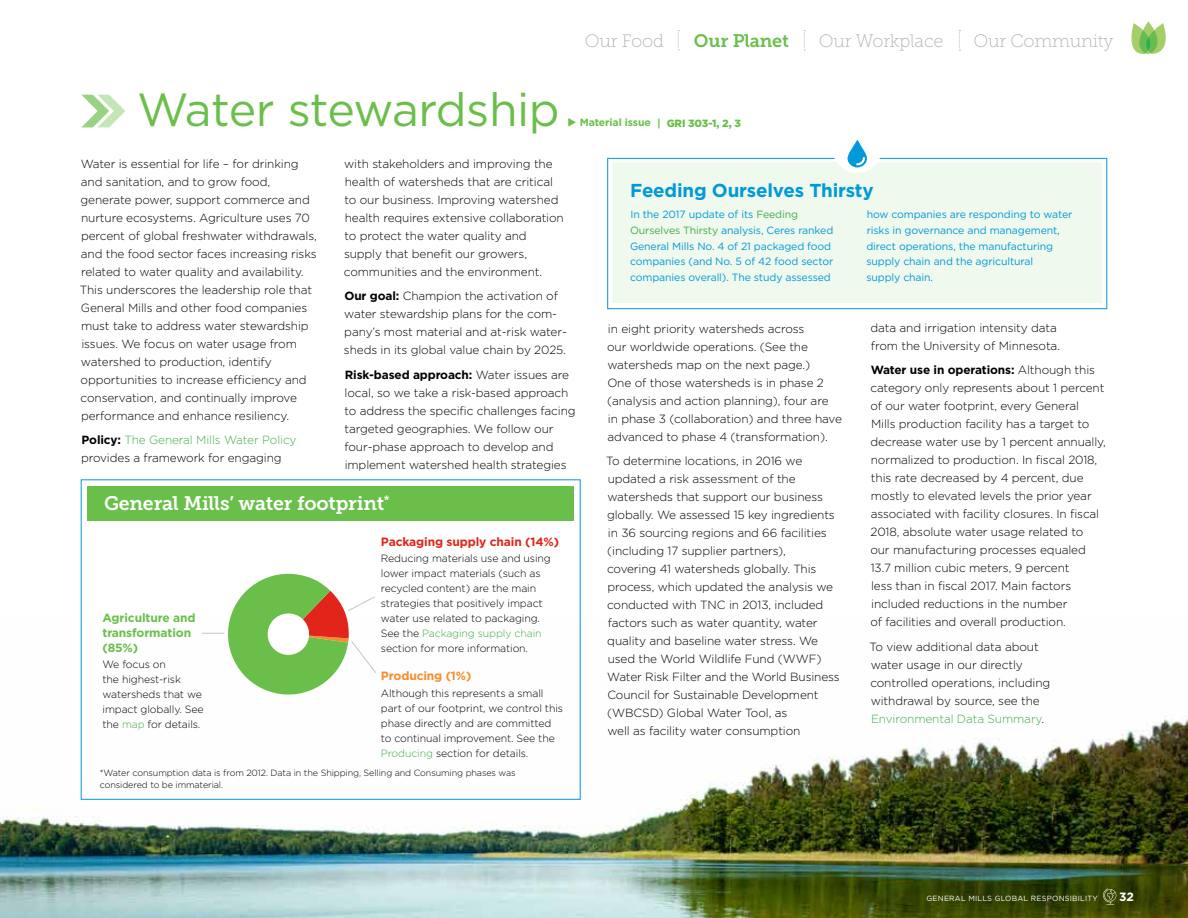
<style>
.page{position:relative;width:1188px;height:918px;background:#fff}
.page>*{position:absolute;margin:0;border:0;box-sizing:border-box;transform-origin:0 0}
.t1{font:46.5px "Gotham";letter-spacing:-.02em;color:#6abf4b}
.t2{font:19.5px "Museo Slab 700";letter-spacing:-.01em;color:#fff}
.t3{font:700 18.75px "Gotham";letter-spacing:-.01em;color:#0099d9}
.t4{font:18px "Museo Slab 100";letter-spacing:-.01em;color:#b1b3b6}
.t5{font:18px "Museo Slab 700";letter-spacing:-.01em;color:#6abf4b}
.t6{font:700 12px/15px "Gotham";letter-spacing:-.01em;color:#6abf4b}
.t7{font:700 12px "Gotham";letter-spacing:-.01em;color:#e1251b}
.t8{font:700 12px "Gotham";letter-spacing:-.01em;color:#f88d2b}
.t9{font:700 12px "Gotham";color:#fff}
.t10{font:300 11.85px/18px "Gotham";letter-spacing:-.01em;color:#000}
.t11{font:300 10.5px/15px "Gotham";letter-spacing:-.01em;color:#000}
.t12{font:10.5px/15.8px "Gotham";letter-spacing:-.01em;color:#0099d9}
.t13{font:700 10.5px "Gotham";letter-spacing:-.01em;color:#6abf4b}
.t14{font:300 9px/12px "Gotham";letter-spacing:-.01em;color:#000}
.t15{font:7.5px "Gotham";letter-spacing:.03em;color:#fff}
.s1{font-weight:900}
.s2{font-weight:700}
.s3{color:#41ad49}
</style>
<div class="page">
<img style="left:0;top:620px;width:1188px;height:298px">
<svg style="left:202px;top:573px;width:175px;height:126px"></svg>
<div style="left:88px;top:486px;width:486px;height:35px;background:#6abf4b"></div>
<div style="left:81px;top:480px;width:499px;height:320px;border:1px solid #0099d9"></div>
<div style="left:608px;top:158px;width:499px;height:151px;border:1px solid #0099d9"></div>
<div style="left:613px;top:163px;width:489px;height:140px;background:#f0f9ed"></div>
<div style="left:833px;top:124px;width:49px;height:49px;background:#fff;border-radius:50%"></div>
<svg style="left:848px;top:140px;width:19px;height:27px"></svg>
<svg style="left:82px;top:95px;width:43px;height:32px"></svg>
<svg style="left:1103px;top:888px;width:13px;height:17px"></svg>
<svg style="left:959px;top:30px;width:1px;height:20px"></svg>
<svg style="left:804px;top:30px;width:1px;height:20px"></svg>
<svg style="left:678px;top:30px;width:1px;height:20px"></svg>
<svg style="left:1131px;top:21px;width:35px;height:34px"></svg>
<h3 class="t4" style="left:585px;top:31px;width:81px">Our Food</h3>
<h3 class="t5" style="left:694px;top:30px;width:96px">Our Planet</h3>
<h3 class="t4" style="left:819px;top:31px;width:126px">Our Workplace</h3>
<h3 class="t4" style="left:974px;top:31px;width:141px">Our Community</h3>
<h1 class="t1" style="left:137px;top:80px;width:424px">Water stewardship</h1>
<p class="t13" style="left:568px;top:115px;width:175px">◆ Material issue | <span class="s1">GRI 303-1, 2, 3</span></p>
<p class="t10" style="left:80px;top:154px;width:239px">Water is essential for life – for drinking and sanitation, and to grow food, generate power, support commerce and nurture ecosystems. Agriculture uses 70 percent of global freshwater withdrawals, and the food sector faces increasing risks related to water quality and availability.<br>This underscores the leadership role that General Mills and other food companies must take to address water stewardship issues. We focus on water usage from watershed to production, identify opportunities to increase efficiency and conservation, and continually improve performance and enhance resiliency.</p>
<p class="t10" style="left:81px;top:431px;width:217px"><span class="s2">Policy:</span> <span class="s3">The General Mills Water Policy </span>provides a framework for engaging</p>
<p class="t10" style="left:344px;top:154px;width:221px">with stakeholders and improving the health of watersheds that are critical to our business. Improving watershed health requires extensive collaboration to protect the water quality and supply that benefit our growers, communities and the environment.</p>
<p class="t10" style="left:344px;top:287px;width:224px"><span class="s2">Our goal:</span> Champion the activation of water stewardship plans for the com&shy;pany’s most material and at-risk water&shy;sheds in its global value chain by 2025.</p>
<p class="t10" style="left:344px;top:366px;width:233px"><span class="s2">Risk-based approach:</span> Water issues are local, so we take a risk-based approach to address the specific challenges facing targeted geographies. We follow our four-phase approach to develop and implement watershed health strategies</p>
<h2 class="t2" style="left:104px;top:492px;width:287px">General Mills’ water footprint<sup>*</sup></h2>
<p class="t7" style="left:381px;top:534px;width:180px">Packaging supply chain (14%)</p>
<p class="t11" style="left:381px;top:551px;width:171px">Reducing materials use and using lower impact materials (such as recycled content) are the main strategies that positively impact water use related to packaging.<br>See the <span class="s3">Packaging supply chain </span>section for more information.</p>
<p class="t6" style="left:103px;top:610px;width:95px">Agriculture and transformation (85%)</p>
<p class="t11" style="left:103px;top:657px;width:103px">We focus on<br>the highest-risk watersheds that we impact globally. See the <span class="s3">map</span> for details.</p>
<p class="t8" style="left:381px;top:668px;width:92px">Producing (1%)</p>
<p class="t11" style="left:381px;top:685px;width:184px">Although this represents a small part of our footprint, we control this phase directly and are committed to continual improvement. See the <span class="s3">Producing</span> section for details.</p>
<p class="t14" style="left:100px;top:766px;width:417px">*Water consumption data is from 2012. Data in the Shipping, Selling and Consuming phases was considered to be immaterial.</p>
<h3 class="t3" style="left:630px;top:178px;width:245px">Feeding Ourselves Thirsty</h3>
<p class="t12" style="left:630px;top:206px;width:205px">In the 2017 update of its <span class="s3">Feeding Ourselves Thirsty</span> analysis, Ceres ranked General Mills No. 4 of 21 packaged food companies (and No. 5 of 42 food sector companies overall). The study assessed</p>
<p class="t12" style="left:866px;top:206px;width:208px">how companies are responding to water risks in governance and management, direct operations, the manufacturing supply chain and the agricultural<br>supply chain.</p>
<p class="t10" style="left:607px;top:319px;width:236px">in eight priority watersheds across<br>our worldwide operations. (See the watersheds map on the next page.)<br>One of those watersheds is in phase 2 (analysis and action planning), four are<br>in phase 3 (collaboration) and three have advanced to phase 4 (transformation).</p>
<p class="t10" style="left:606px;top:452px;width:235px">To determine locations, in 2016 we updated a risk assessment of the watersheds that support our business globally. We assessed 15 key ingredients in 36 sourcing regions and 66 facilities (including 17 supplier partners),<br>covering 41 watersheds globally. This process, which updated the analysis we conducted with TNC in 2013, included factors such as water quantity, water quality and baseline water stress. We used the World Wildlife Fund (WWF)<br>Water Risk Filter and the World Business Council for Sustainable Development (WBCSD) Global Water Tool, as<br>well as facility water consumption</p>
<p class="t10" style="left:871px;top:318px;width:191px">data and irrigation intensity data from the University of Minnesota.</p>
<p class="t10" style="left:870px;top:361px;width:237px"><span class="s2">Water use in operations:</span> Although this category only represents about 1 percent of our water footprint, every General Mills production facility has a target to decrease water use by 1 percent annually, normalized to production. In fiscal 2018, this rate decreased by 4 percent, due mostly to elevated levels the prior year associated with facility closures. In fiscal 2018, absolute water usage related to<br>our manufacturing processes equaled 13.7 million cubic meters, 9 percent<br>less than in fiscal 2017. Main factors included reductions in the number<br>of facilities and overall production.</p>
<p class="t10" style="left:870px;top:638px;width:182px">To view additional data about water usage in our directly controlled operations, including withdrawal by source, see the<br><span class="s3">Environmental Data Summary</span>.</p>
<p class="t15" style="left:927px;top:893px;width:173px">GENERAL MILLS GLOBAL RESPONSIBILITY</p>
<p class="t9" style="left:1119px;top:889px;width:16px">32</p>
</div>
